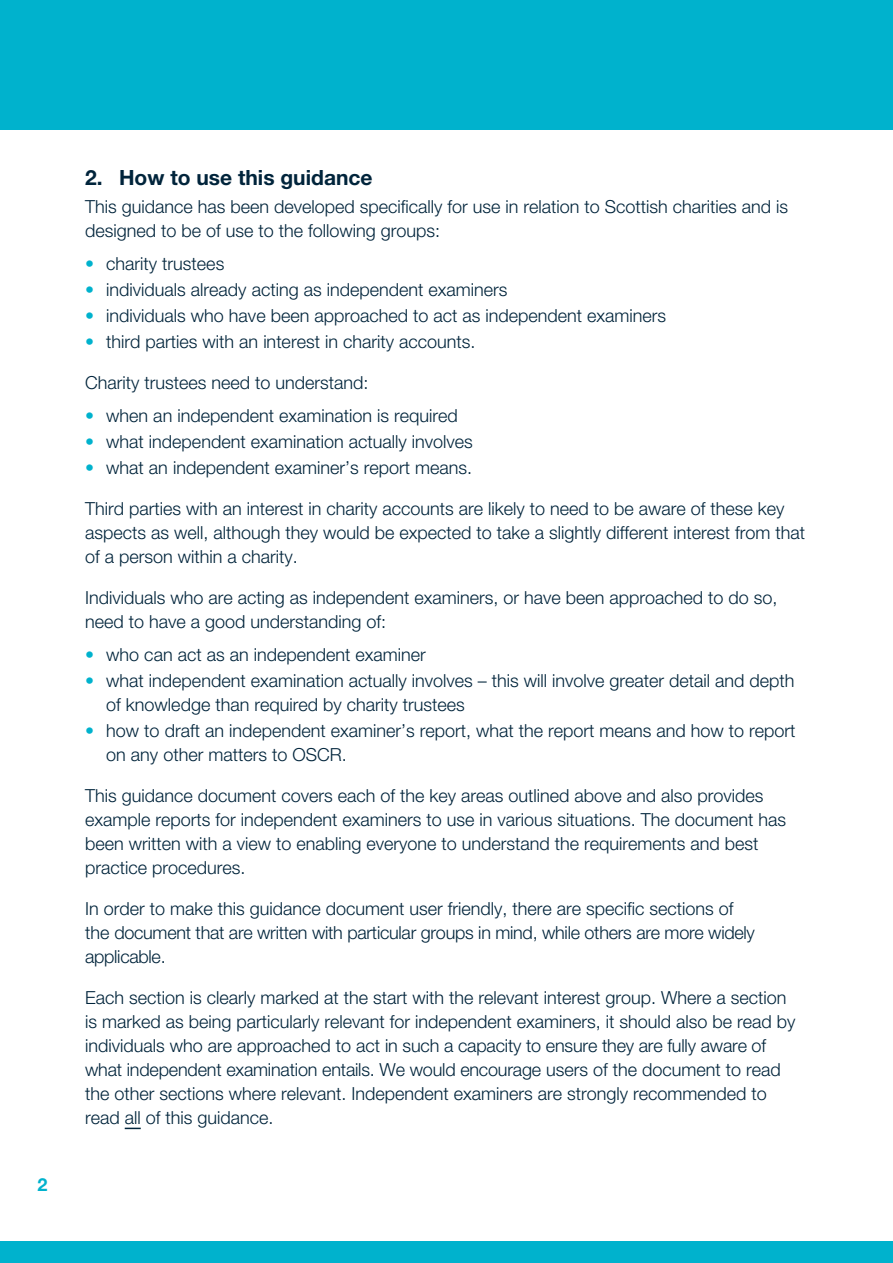
<style>
.page{position:relative;width:893px;height:1263px;background:#fff}
.page>*{position:absolute;margin:0;border:0;box-sizing:border-box;transform-origin:0 0}
.t1{font:700 21px "Helvetica Neue LT Std";color:#00243b}
.t2{font:300 18px/24px "Helvetica Neue LT Std";color:#00243b}
.t3{font:700 18px "Helvetica Neue LT Std";color:#00b2cd}
.s1{color:#00b2cd}
</style>
<div class="page">
<svg style="left:125px;top:1128px;width:16px;height:1px"></svg>
<div style="left:0;top:1242px;width:893px;height:21px;background:#00b2cd"></div>
<div style="left:0;top:0;width:893px;height:130px;background:#00b2cd"></div>
<p class="t3" style="left:38px;top:1173px;width:12px">2</p>
<p class="t1" style="left:85px;top:165px;width:289px">2. How to use this guidance</p>
<p class="t2" style="left:85px;top:195px;width:705px">This guidance has been developed specifically for use in relation to Scottish charities and is designed to be of use to the following groups:</p>
<p class="t2" style="left:85px;top:251px;width:141px"><span class="s1">•</span> charity trustees</p>
<p class="t2" style="left:85px;top:277px;width:424px"><span class="s1">•</span> individuals already acting as independent examiners</p>
<p class="t2" style="left:85px;top:303px;width:583px"><span class="s1">•</span> individuals who have been approached to act as independent examiners</p>
<p class="t2" style="left:85px;top:329px;width:392px"><span class="s1">•</span> third parties with an interest in charity accounts.</p>
<p class="t2" style="left:85px;top:370px;width:285px">Charity trustees need to understand:</p>
<p class="t2" style="left:85px;top:403px;width:374px"><span class="s1">•</span> when an independent examination is required</p>
<p class="t2" style="left:85px;top:429px;width:389px"><span class="s1">•</span> what independent examination actually involves</p>
<p class="t2" style="left:85px;top:455px;width:388px"><span class="s1">•</span> what an independent examiner’s report means.</p>
<p class="t2" style="left:85px;top:496px;width:722px">Third parties with an interest in charity accounts are likely to need to be aware of these key aspects as well, although they would be expected to take a slightly different interest from that of a person within a charity.</p>
<p class="t2" style="left:85px;top:585px;width:694px">Individuals who are acting as independent examiners, or have been approached to do so, need to have a good understanding of:</p>
<p class="t2" style="left:85px;top:642px;width:342px"><span class="s1">•</span> who can act as an independent examiner</p>
<p class="t2" style="left:106px;top:668px;width:690px;text-indent:-21px"><span class="s1">•</span> what independent examination actually involves – this will involve greater detail and depth of knowledge than required by charity trustees</p>
<p class="t2" style="left:106px;top:718px;width:691px;text-indent:-21px"><span class="s1">•</span> how to draft an independent examiner’s report, what the report means and how to report on any other matters to OSCR.</p>
<p class="t2" style="left:85px;top:783px;width:703px">This guidance document covers each of the key areas outlined above and also provides example reports for independent examiners to use in various situations. The document has been written with a view to enabling everyone to understand the requirements and best practice procedures.</p>
<p class="t2" style="left:85px;top:896px;width:671px">In order to make this guidance document user friendly, there are specific sections of the document that are written with particular groups in mind, while others are more widely applicable.</p>
<p class="t2" style="left:85px;top:985px;width:712px">Each section is clearly marked at the start with the relevant interest group. Where a section is marked as being particularly relevant for independent examiners, it should also be read by individuals who are approached to act in such a capacity to ensure they are fully aware of what independent examination entails. We would encourage users of the document to read the other sections where relevant. Independent examiners are strongly recommended to read all of this guidance.</p>
</div>
